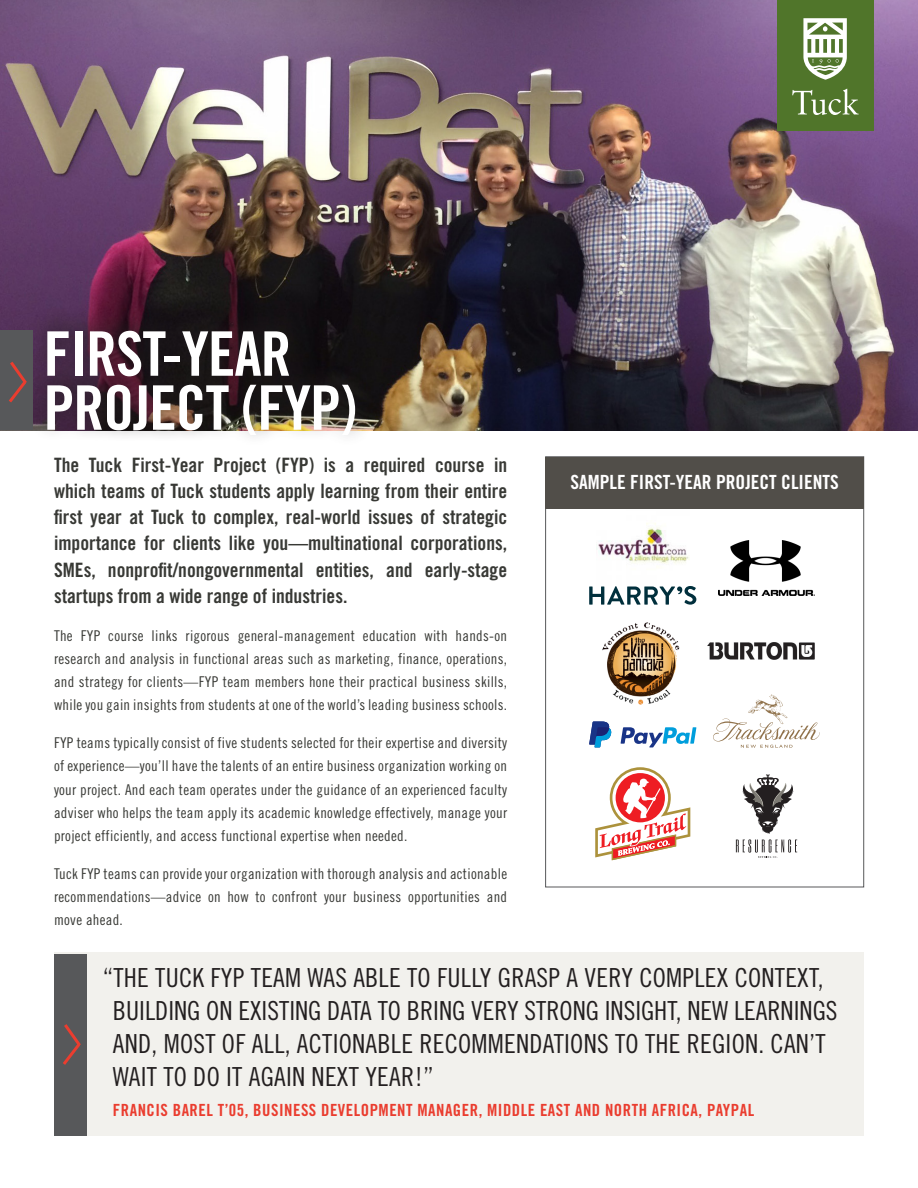
<style>
.page{position:relative;width:918px;height:1188px;background:#fff}
.page>*{position:absolute;margin:0;border:0;box-sizing:border-box;transform-origin:0 0}
.t1{font:61.5px "Trade Gothic LT Std Bd Cn 20";letter-spacing:-.015em;color:#fff}
.Paragraph_Style_2{font:26.25px/33px "Trade Gothic LT Std Cn 18";letter-spacing:.01em;color:#231f20}
.t2{font:19.8px/26.2px "Trade Gothic LT Std Bd Cn 20";color:#383935;text-align:justify}
.t3{font:19.5px "Trade Gothic LT Std Bd Cn 20";color:#fff}
.Paragraph_Style_2-2{font:16.8px "Trade Gothic LT Std Bd Cn 20";letter-spacing:.03em;color:#ea3d2f}
.t4{font:14.85px/23.1px "Trade Gothic LT Std Cn 18";letter-spacing:.02em;color:#383935;text-align:justify}
</style>
<div class="page">
<img style="left:0;top:0;width:917px;height:430px">
<div style="left:30px;top:307px;width:345px;height:140px;background:#231f20;opacity:.75"></div>
<div style="left:0;top:330px;width:33px;height:99px;background:#57585a"></div>
<svg style="left:9px;top:361px;width:18px;height:42px"></svg>
<div style="left:777px;top:0;width:97px;height:131px;background:#50752a"></div>
<svg style="left:803px;top:18px;width:44px;height:62px"></svg>
<svg style="left:792px;top:89px;width:67px;height:26px"></svg>
<div style="left:54px;top:952px;width:810px;height:183px;background:#f2f1ed"></div>
<img style="left:596px;top:523px;width:93px;height:41px">
<img style="left:708px;top:643px;width:107px;height:16px">
<svg style="left:589px;top:586px;width:107px;height:19px"></svg>
<img style="left:602px;top:622px;width:78px;height:83px">
<svg style="left:595px;top:767px;width:95px;height:93px"></svg>
<svg style="left:621px;top:727px;width:75px;height:20px"></svg>
<svg style="left:589px;top:721px;width:22px;height:26px"></svg>
<svg style="left:713px;top:694px;width:107px;height:54px"></svg>
<img style="left:718px;top:541px;width:97px;height:55px">
<svg style="left:736px;top:774px;width:61px;height:84px"></svg>
<div style="left:545px;top:457px;width:319px;height:52px;background:#514e49"></div>
<div style="left:54px;top:954px;width:33px;height:181px;background:#57585a"></div>
<svg style="left:63px;top:1024px;width:18px;height:41px"></svg>
<p class="t1" style="left:44px;top:316px;width:249px">FIRST-YEAR</p>
<p class="t1" style="left:44px;top:370px;width:315px">PROJECT (FYP)</p>
<p class="t2" style="left:54px;top:451px;width:455px">The Tuck First-Year Project (FYP) is a required course in which teams of Tuck students apply learning from their entire first year at Tuck to complex, real-world issues of strategic importance for clients like you—multinational corporations, SMEs, nonprofit/nongovernmental entities, and early-stage startups from a wide range of industries.</p>
<p class="t4" style="left:54px;top:624px;width:455px">The FYP course links rigorous general-management education with hands-on research and analysis in functional areas such as marketing, finance, operations, and strategy for clients—FYP team members hone their practical business skills, while you gain insights from students at one of the world’s leading business schools.</p>
<p class="t4" style="left:54px;top:731px;width:455px">FYP teams typically consist of five students selected for their expertise and diversity of experience—you’ll have the talents of an entire business organization working on your project. And each team operates under the guidance of an experienced faculty adviser who helps the team apply its academic knowledge effectively, manage your project efficiently, and access functional expertise when needed.</p>
<p class="t4" style="left:54px;top:862px;width:455px">Tuck FYP teams can provide your organization with thorough analysis and actionable recommendations—advice on how to confront your business opportunities and move ahead.</p>
<p class="t3" style="left:571px;top:470px;width:270px">SAMPLE FIRST-YEAR PROJECT CLIENTS</p>
<p class="Paragraph_Style_2" style="left:113px;top:960px;width:726px;text-indent:-10px">“THE TUCK FYP TEAM WAS ABLE TO FULLY GRASP A VERY COMPLEX CONTEXT, BUILDING ON EXISTING DATA TO BRING VERY STRONG INSIGHT, NEW LEARNINGS AND, MOST OF ALL, ACTIONABLE RECOMMENDATIONS TO THE REGION. CAN’T WAIT TO DO IT AGAIN NEXT YEAR!”</p>
<p class="Paragraph_Style_2-2" style="left:113px;top:1099px;width:643px">FRANCIS BAREL T’05, BUSINESS DEVELOPMENT MANAGER, MIDDLE EAST AND NORTH AFRICA, PAYPAL</p>
</div>
